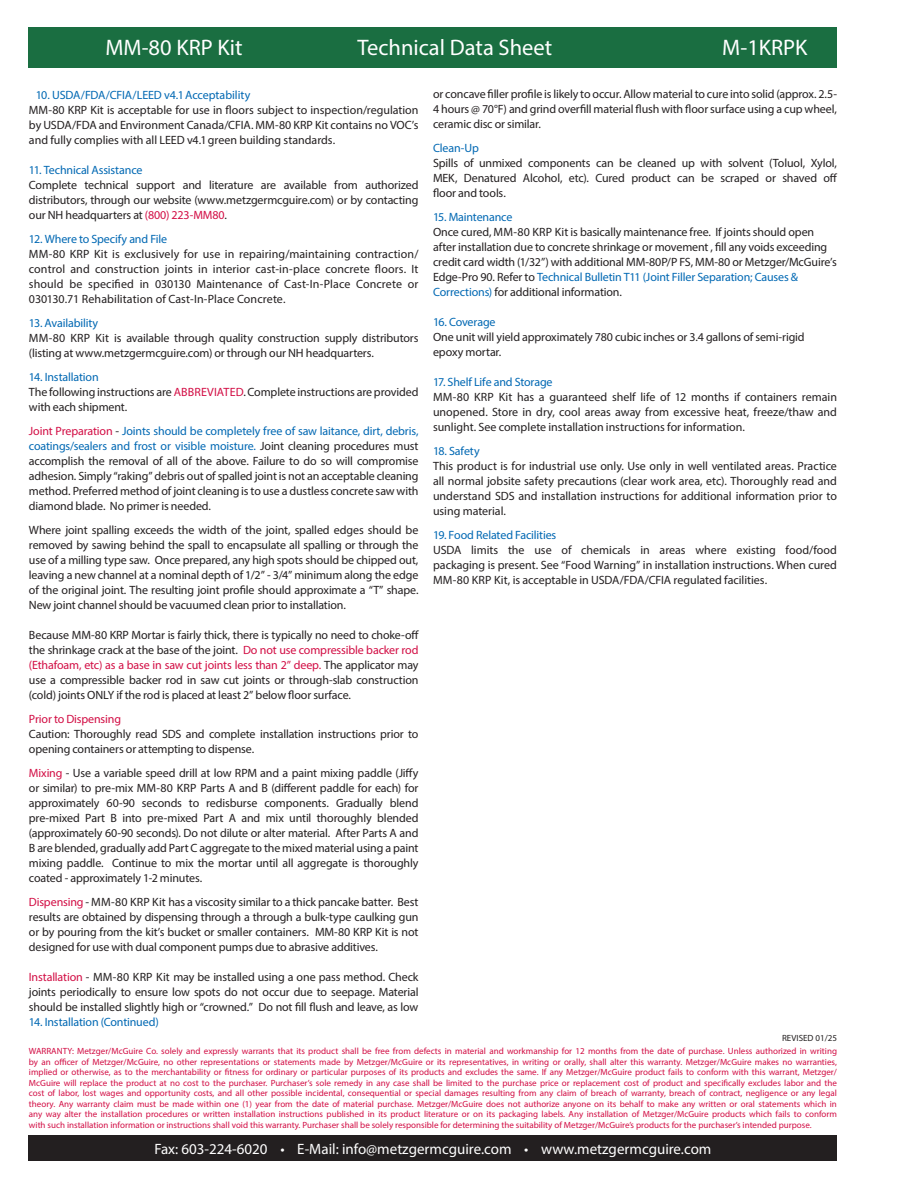
<style>
.page{position:relative;width:918px;height:1188px;background:#fff}
.page>*{position:absolute;margin:0;border:0;box-sizing:border-box;transform-origin:0 0}
.t1{font:22.5px "Myriad Pro";color:#fff}
.t2{font:15px "Myriad Pro";color:#fff}
.t3{font:12px/15px "Myriad Pro";letter-spacing:-.01em;color:#231f20;text-align:justify}
.t4{font:12px "Myriad Pro";letter-spacing:-.015em;color:#0168b3}
.t5{font:12px "Myriad Pro";letter-spacing:-.01em;color:#d20d44}
.t6{font:9px/10.5px "Myriad Pro";color:#d20d44;text-align:justify}
.t7{font:9px "Myriad Pro";color:#231f20}
.s1{color:#0168b3}
.s2{color:#d20d44}
</style>
<div class="page">
<div style="left:29px;top:27px;width:808px;height:40px;background:#1a6e41"></div>
<div style="left:29px;top:1136px;width:808px;height:25px;background:#231f20"></div>
<p class="t1" style="left:105px;top:33px;width:139px">MM-80 KRP Kit</p>
<p class="t1" style="left:358px;top:33px;width:196px">Technical Data Sheet</p>
<p class="t1" style="left:722px;top:33px;width:87px">M-1KRPK</p>
<p class="t3" style="left:433px;top:86px;width:405px">or concave filler profile is likely to occur. Allow material to cure into solid (approx. 2.5- 4 hours @ 70°F) and grind overfill material flush with floor surface using a cup wheel, ceramic disc or similar.</p>
<p class="t4" style="left:433px;top:140px;width:47px">Clean-Up</p>
<p class="t3" style="left:433px;top:155px;width:406px">Spills of unmixed components can be cleaned up with solvent (Toluol, Xylol, MEK, Denatured Alcohol, etc). Cured product can be scraped or shaved off floor and tools.</p>
<p class="t4" style="left:433px;top:209px;width:81px">15. Maintenance</p>
<p class="t3" style="left:433px;top:224px;width:396px">Once cured, MM-80 KRP Kit is basically maintenance free. If joints should open after installation due to concrete shrinkage or movement , fill any voids exceeding</p>
<p class="t3" style="left:433px;top:254px;width:405px;text-align:left">credit card width (1/32”) with additional MM-80P/P FS, MM-80 or Metzger/McGuire’s<br>Edge-Pro 90. Refer to <span class="s1">Technical Bulletin T11 (Joint Filler Separation; Causes &amp;<br>Corrections)</span> for additional information.</p>
<p class="t4" style="left:433px;top:314px;width:64px">16. Coverage</p>
<p class="t3" style="left:433px;top:329px;width:373px">One unit will yield approximately 780 cubic inches or 3.4 gallons of semi-rigid epoxy mortar.</p>
<p class="t4" style="left:433px;top:374px;width:121px">17. Shelf Life and Storage</p>
<p class="t3" style="left:433px;top:389px;width:405px">MM-80 KRP Kit has a guaranteed shelf life of 12 months if containers remain unopened. Store in dry, cool areas away from excessive heat, freeze/thaw and sunlight. See complete installation instructions for information.</p>
<p class="t4" style="left:433px;top:443px;width:48px">18. Safety</p>
<p class="t3" style="left:433px;top:458px;width:405px">This product is for industrial use only. Use only in well ventilated areas. Practice all normal jobsite safety precautions (clear work area, etc). Thoroughly read and understand SDS and installation instructions for additional information prior to using material.</p>
<p class="t4" style="left:433px;top:527px;width:125px">19. Food Related Facilities</p>
<p class="t3" style="left:433px;top:542px;width:405px">USDA limits the use of chemicals in areas where existing food/food packaging is present. See “Food Warning” in installation instructions. When cured MM-80 KRP Kit, is acceptable in USDA/FDA/CFIA regulated facilities.</p>
<p class="t4" style="left:36px;top:87px;width:216px">10. USDA/FDA/CFIA/LEED v4.1Acceptability</p>
<p class="t3" style="left:29px;top:102px;width:391px">MM-80 KRP Kit is acceptable for use in floors subject to inspection/regulation by USDA/FDA and Environment Canada/CFIA. MM-80 KRP Kit contains no VOC’s and fully complies with all LEED v4.1green building standards.</p>
<p class="t4" style="left:29px;top:162px;width:115px">11. Technical Assistance</p>
<p class="t3" style="left:29px;top:177px;width:391px">Complete technical support and literature are available from authorized distributors, through our website (www.metzgermcguire.com) or by contacting our NH headquarters at <span class="s2">(800) 223-MM80</span>.</p>
<p class="t4" style="left:29px;top:231px;width:140px">12. Where to Specify and File</p>
<p class="t3" style="left:29px;top:246px;width:391px">MM-80 KRP Kit is exclusively for use in repairing/maintaining contraction/ control and construction joints in interior cast-in-place concrete floors. It should be specified in 030130 Maintenance of Cast-In-Place Concrete or 030130.71 Rehabilitation of Cast-In-Place Concrete.</p>
<p class="t4" style="left:29px;top:315px;width:71px">13. Availability</p>
<p class="t3" style="left:29px;top:330px;width:391px">MM-80 KRP Kit is available through quality construction supply distributors (listing at www.metzgermcguire.com) or through our NH headquarters.</p>
<p class="t4" style="left:29px;top:369px;width:71px">14. Installation</p>
<p class="t3" style="left:29px;top:384px;width:391px">The following instructions are <span class="s2">ABBREVIATED</span>. Complete instructions are provided with each shipment.</p>
<p class="t3" style="left:29px;top:423px;width:391px"><span class="s2">Joint Preparation</span> - <span class="s1">Joints should be completely free of saw laitance, dirt, debris, coatings/sealers and frost or visible moisture.</span> Joint cleaning procedures must accomplish the removal of all of the above. Failure to do so will compromise adhesion. Simply “raking” debris out of spalled joint is not an acceptable cleaning method. Preferred method of joint cleaning is to use a dustless concrete saw with diamond blade. No primer is needed.</p>
<p class="t3" style="left:29px;top:522px;width:391px">Where joint spalling exceeds the width of the joint, spalled edges should be removed by sawing behind the spall to encapsulate all spalling or through the use of a milling type saw. Once prepared, any high spots should be chipped out, leaving a new channel at a nominal depth of 1/2” - 3/4” minimum along the edge of the original joint. The resulting joint profile should approximate a “T” shape.<br>New joint channel should be vacuumed clean prior to installation.</p>
<p class="t3" style="left:29px;top:627px;width:391px">Because MM-80 KRP Mortar is fairly thick, there is typically no need to choke-off the shrinkage crack at the base of the joint. <span class="s2">Do not use compressible backer rod (Ethafoam, etc) as a base in saw cut joints less than 2” deep.</span> The applicator may use a compressible backer rod in saw cut joints or through-slab construction (cold) joints ONLY if the rod is placed at least 2” below floor surface.</p>
<p class="t5" style="left:29px;top:711px;width:94px">Prior to Dispensing</p>
<p class="t3" style="left:29px;top:726px;width:391px">Caution: Thoroughly read SDS and complete installation instructions prior to opening containers or attempting to dispense.</p>
<p class="t3" style="left:29px;top:765px;width:391px"><span class="s2">Mixing</span> - Use a variable speed drill at low RPM and a paint mixing paddle (Jiffy or similar) to pre-mix MM-80 KRP Parts A and B (different paddle for each) for approximately 60-90 seconds to redisburse components. Gradually blend pre-mixed Part B into pre-mixed Part A and mix until thoroughly blended (approximately 60-90 seconds). Do not dilute or alter material. After Parts A and B are blended, gradually add Part C aggregate to the mixed material using a paint mixing paddle. Continue to mix the mortar until all aggregate is thoroughly coated - approximately 1-2 minutes.</p>
<p class="t3" style="left:29px;top:894px;width:391px"><span class="s2">Dispensing</span> - MM-80 KRP Kit has a viscosity similar to a thick pancake batter. Best results are obtained by dispensing through a through a bulk-type caulking gun or by pouring from the kit’s bucket or smaller containers. MM-80 KRP Kit is not designed for use with dual component pumps due to abrasive additives.</p>
<p class="t3" style="left:29px;top:969px;width:391px"><span class="s2">Installation</span> - MM-80 KRP Kit may be installed using a one pass method. Check joints periodically to ensure low spots do not occur due to seepage. Material should be installed slightly high or “crowned.” Do not fill flush and leave, as low</p>
<p class="t4" style="left:29px;top:1014px;width:131px">14. Installation (Continued)</p>
<p class="t6" style="left:29px;top:1046px;width:810px">WARRANTY: Metzger/McGuire Co. solely and expressly warrants that its product shall be free from defects in material and workmanship for 12 months from the date of purchase. Unless authorized in writing by an officer of Metzger/McGuire, no other representations or statements made by Metzger/McGuire or its representatives, in writing or orally, shall alter this warranty. Metzger/McGuire makes no warranties, implied or otherwise, as to the merchantability or fitness for ordinary or particular purposes of its products and excludes the same. If any Metzger/McGuire product fails to conform with this warrant, Metzger/ McGuire will replace the product at no cost to the purchaser. Purchaser’s sole remedy in any case shall be limited to the purchase price or replacement cost of product and specifically excludes labor and the cost of labor, lost wages and opportunity costs, and all other possible incidental, consequential or special damages resulting from any claim of breach of warranty, breach of contract, negligence or any legal theory. Any warranty claim must be made within one (1) year from the date of material purchase. Metzger/McGuire does not authorize anyone on its behalf to make any written or oral statements which in any way alter the installation procedures or written installation instructions published in its product literature or on its packaging labels. Any installation of Metzger/McGuire products which fails to conform with such installation information or instructions shall void this warranty. Purchaser shall be solely responsible for determining the suitability of Metzger/McGuire’s products for the purchaser’s intended purpose.</p>
<p class="t7" style="left:782px;top:1032px;width:56px">REVISED 01/25</p>
<p class="t2" style="left:154px;top:1140px;width:559px">Fax: 603-224-6020 • E-Mail: info@metzgermcguire.com • www.metzgermcguire.com</p>
</div>
